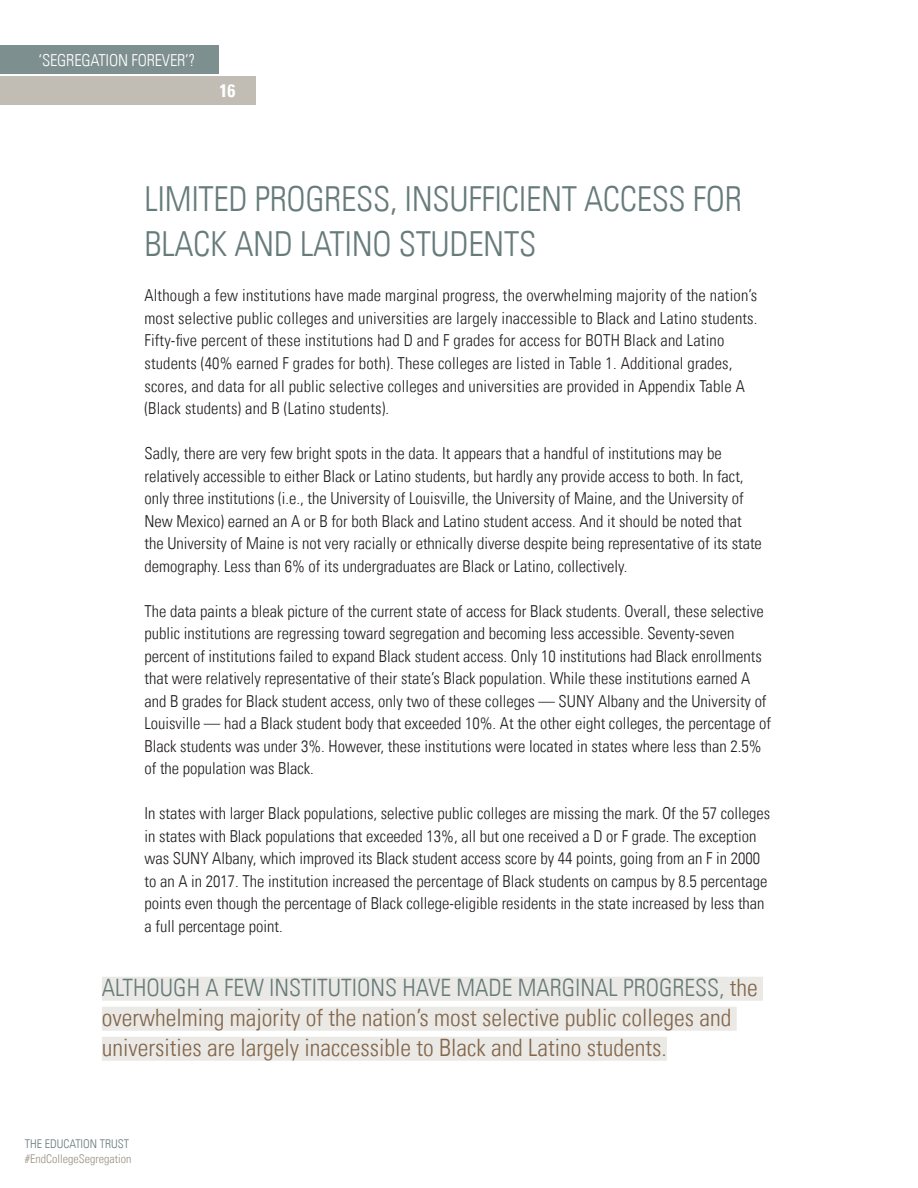
<style>
.page{position:relative;width:918px;height:1188px;background:#fff}
.page>*{position:absolute;margin:0;border:0;box-sizing:border-box;transform-origin:0 0}
.t1{font:300 condensed 34.5px/45px "Univers LT";letter-spacing:-.01em;color:#667b7a}
.QUOTE{font:300 condensed 24px/30px "Univers LT";color:#82664a}
.t2{font:700 condensed 18px "Univers LT";color:#fff}
.BODY_Use{font:300 condensed 16.5px/22.5px "Univers LT";color:#231f20}
.t3{font:300 condensed 16.5px "Univers LT";letter-spacing:-.01em;color:#fff}
.t4{font:300 condensed 12px "Univers LT";color:#989184}
.t5{font:300 condensed 12px "Univers LT";color:#667b7a}
.s1{color:#667b7a}
</style>
<div class="page">
<div style="left:0;top:76px;width:256px;height:28px;background:#c1bdb5"></div>
<div style="left:0;top:45px;width:219px;height:29px;background:#7d8f8e"></div>
<div style="left:102px;top:977px;width:661px;height:24px;background:#eae9e6"></div>
<div style="left:102px;top:1007px;width:635px;height:24px;background:#eae9e6"></div>
<div style="left:102px;top:1037px;width:565px;height:24px;background:#eae9e6"></div>
<p class="t3" style="left:39px;top:50px;width:158px">‘SEGREGATION FOREVER’?</p>
<p class="t2" style="left:220px;top:79px;width:17px">16</p>
<p class="t1" style="left:144px;top:177px;width:599px">LIMITED PROGRESS, INSUFFICIENT ACCESS FOR<br>BLACK AND LATINO STUDENTS</p>
<p class="BODY_Use" style="left:144px;top:284px;width:615px">Although a few institutions have made marginal progress, the overwhelming majority of the nation’s most selective public colleges and universities are largely inaccessible to Black and Latino students.<br>Fifty-five percent of these institutions had D and F grades for access for BOTH Black and Latino students (40% earned F grades for both). These colleges are listed in Table 1. Additional grades, scores, and data for all public selective colleges and universities are provided in Appendix Table A (Black students) and B (Latino students).</p>
<p class="BODY_Use" style="left:144px;top:442px;width:619px">Sadly, there are very few bright spots in the data. It appears that a handful of institutions may be relatively accessible to either Black or Latino students, but hardly any provide access to both. In fact, only three institutions (i.e., the University of Louisville, the University of Maine, and the University of New Mexico) earned an A or B for both Black and Latino student access. And it should be noted that the University of Maine is not very racially or ethnically diverse despite being representative of its state demography. Less than 6% of its undergraduates are Black or Latino, collectively.</p>
<p class="BODY_Use" style="left:144px;top:599px;width:628px">The data paints a bleak picture of the current state of access for Black students. Overall, these selective public institutions are regressing toward segregation and becoming less accessible. Seventy-seven percent of institutions failed to expand Black student access. Only 10 institutions had Black enrollments that were relatively representative of their state’s Black population. While these institutions earned A and B grades for Black student access, only two of these colleges — SUNY Albany and the University of Louisville — had a Black student body that exceeded 10%. At the other eight colleges, the percentage of Black students was under 3%. However, these institutions were located in states where less than 2.5% of the population was Black.</p>
<p class="BODY_Use" style="left:144px;top:802px;width:627px">In states with larger Black populations, selective public colleges are missing the mark. Of the 57 colleges in states with Black populations that exceeded 13%, all but one received a D or F grade. The exception was SUNY Albany, which improved its Black student access score by 44 points, going from an F in 2000 to an A in 2017. The institution increased the percentage of Black students on campus by 8.5 percentage points even though the percentage of Black college-eligible residents in the state increased by less than a full percentage point.</p>
<p class="QUOTE" style="left:102px;top:973px;width:657px"><span class="s1">ALTHOUGH A FEW INSTITUTIONS HAVE MADE MARGINAL PROGRESS,</span> the overwhelming majority of the nation’s most selective public colleges and universities are largely inaccessible to Black and Latino students.</p>
<p class="t5" style="left:25px;top:1136px;width:106px">THE EDUCATION TRUST</p>
<p class="t4" style="left:25px;top:1151px;width:108px">#EndCollegeSegregation</p>
</div>
